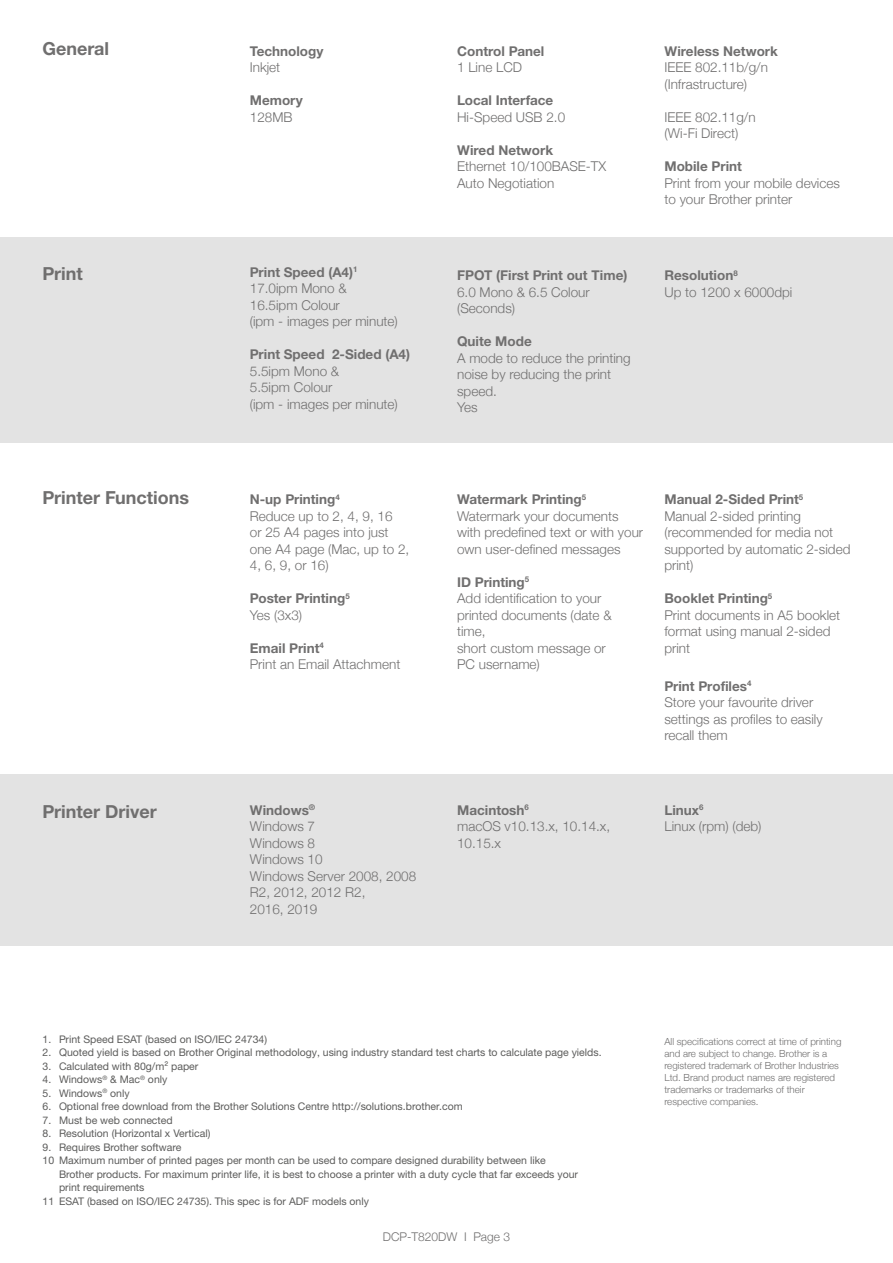
<style>
.page{position:relative;width:893px;height:1263px;background:#fff}
.page>*{position:absolute;margin:0;border:0;box-sizing:border-box;transform-origin:0 0}
.t1{font:700 18px "Helvetica Neue LTW1 G";color:#706f6f}
.t2{font:300 13.5px/16.5px "Helvetica Neue";color:#706f6f}
.t3{font:700 13.5px "Helvetica Neue LTW1 G";color:#706f6f}
.t4{font:300 12px "Helvetica Neue";color:#706f6f}
.t5{font:10.5px "Helvetica Neue LTW1 G";color:#5c5c5b}
.t6{font:300 9.75px/12px "Helvetica Neue";color:#706f6f}
</style>
<div class="page">
<div style="left:0;top:774px;width:893px;height:171px;background:#e3e3e3"></div>
<div style="left:0;top:237px;width:893px;height:206px;background:#e3e3e3"></div>
<h1 class="t1" style="left:43px;top:38px;width:68px">General</h1>
<p class="t3" style="left:250px;top:42px;width:75px">Technology</p>
<p class="t2" style="left:250px;top:58px;width:32px">Inkjet</p>
<p class="t3" style="left:250px;top:92px;width:54px">Memory</p>
<p class="t2" style="left:250px;top:108px;width:44px">128MB</p>
<h1 class="t1" style="left:43px;top:262px;width:42px">Print</h1>
<p class="t3" style="left:250px;top:264px;width:109px">Print Speed (A4)<sup>1</sup></p>
<p class="t2" style="left:250px;top:279px;width:150px">17.0ipm Mono &amp;<br>16.5ipm Colour<br>(ipm - images per minute)</p>
<p class="t3" style="left:250px;top:346px;width:162px">Print Speed 2-Sided (A4)</p>
<p class="t2" style="left:250px;top:362px;width:150px">5.5ipm Mono &amp;<br>5.5ipm Colour<br>(ipm - images per minute)</p>
<h1 class="t1" style="left:43px;top:486px;width:148px">Printer Functions</h1>
<p class="t3" style="left:250px;top:491px;width:91px">N-up Printing<sup>4</sup></p>
<p class="t2" style="left:250px;top:507px;width:161px">Reduce up to 2, 4, 9, 16<br>or 25 A4 pages into just one A4 page (Mac, up to 2,<br>4, 6, 9, or 16)</p>
<p class="t3" style="left:250px;top:590px;width:101px">Poster Printing<sup>5</sup></p>
<p class="t2" style="left:250px;top:606px;width:54px">Yes (3x3)</p>
<p class="t3" style="left:250px;top:640px;width:76px">Email Print<sup>4</sup></p>
<p class="t2" style="left:250px;top:655px;width:152px">Print an Email Attachment</p>
<h1 class="t1" style="left:43px;top:800px;width:116px">Printer Driver</h1>
<p class="t3" style="left:250px;top:802px;width:67px">Windows<sup>®</sup></p>
<p class="t2" style="left:250px;top:817px;width:168px">Windows 7<br>Windows 8<br>Windows 10<br>Windows Server 2008, 2008<br>R2, 2012, 2012 R2,<br>2016, 2019</p>
<p class="t3" style="left:457px;top:42px;width:89px">Control Panel</p>
<p class="t2" style="left:457px;top:58px;width:67px">1 Line LCD</p>
<p class="t3" style="left:457px;top:92px;width:98px">Local Interface</p>
<p class="t2" style="left:457px;top:108px;width:110px">Hi-Speed USB 2.0</p>
<p class="t3" style="left:457px;top:141px;width:98px">Wired Network</p>
<p class="t2" style="left:457px;top:157px;width:151px">Ethernet 10/100BASE-TX<br>Auto Negotiation</p>
<p class="t3" style="left:457px;top:267px;width:172px">FPOT (First Print out Time)</p>
<p class="t2" style="left:457px;top:283px;width:134px">6.0 Mono &amp; 6.5 Colour (Seconds)</p>
<p class="t3" style="left:457px;top:333px;width:76px">Quite Mode</p>
<p class="t2" style="left:457px;top:349px;width:175px">A mode to reduce the printing noise by reducing the print speed.<br>Yes</p>
<p class="t3" style="left:664px;top:42px;width:115px">Wireless Network</p>
<p class="t2" style="left:664px;top:58px;width:105px">IEEE 802.11b/g/n (Infrastructure)</p>
<p class="t2" style="left:664px;top:108px;width:93px">IEEE 802.11g/n (Wi-Fi Direct)</p>
<p class="t3" style="left:664px;top:158px;width:79px">Mobile Print</p>
<p class="t2" style="left:664px;top:174px;width:177px">Print from your mobile devices to your Brother printer</p>
<p class="t3" style="left:664px;top:267px;width:75px">Resolution<sup>8</sup></p>
<p class="t2" style="left:664px;top:283px;width:130px">Up to 1200 x 6000dpi</p>
<p class="t3" style="left:457px;top:491px;width:130px">Watermark Printing<sup>5</sup></p>
<p class="t2" style="left:457px;top:507px;width:188px">Watermark your documents with predefined text or with your own user-defined messages</p>
<p class="t3" style="left:457px;top:574px;width:74px">ID Printing<sup>5</sup></p>
<p class="t2" style="left:457px;top:589px;width:156px">Add identification to your printed documents (date &amp; time,<br>short custom message or<br>PC username)</p>
<p class="t3" style="left:664px;top:491px;width:140px">Manual 2-Sided Print<sup>5</sup></p>
<p class="t2" style="left:664px;top:507px;width:188px">Manual 2-sided printing (recommended for media not supported by automatic 2-sided print)</p>
<p class="t3" style="left:664px;top:590px;width:109px">Booklet Printing<sup>5</sup></p>
<p class="t2" style="left:664px;top:606px;width:177px">Print documents in A5 booklet format using manual 2-sided print</p>
<p class="t3" style="left:664px;top:678px;width:89px">Print Profiles<sup>4</sup></p>
<p class="t2" style="left:664px;top:693px;width:160px">Store your favourite driver settings as profiles to easily recall them</p>
<p class="t3" style="left:457px;top:802px;width:73px">Macintosh<sup>6</sup></p>
<p class="t2" style="left:457px;top:817px;width:155px">macOS v10.13.x, 10.14.x,<br>10.15.x</p>
<p class="t3" style="left:664px;top:802px;width:41px">Linux<sup>6</sup></p>
<p class="t2" style="left:664px;top:817px;width:99px">Linux (rpm) (deb)</p>
<p class="t5" style="left:43px;top:1032px;width:226px">1. Print Speed ESAT (based on ISO/IEC 24734)</p>
<p class="t5" style="left:43px;top:1046px;width:561px">2. Quoted yield is based on Brother Original methodology, using industry standard test charts to calculate page yields.</p>
<p class="t5" style="left:43px;top:1059px;width:157px">3. Calculated with 80g/m² paper</p>
<p class="t5" style="left:43px;top:1073px;width:126px">4. Windows<sup>®</sup> &amp; Mac<sup>®</sup> only</p>
<p class="t5" style="left:43px;top:1086px;width:89px">5. Windows<sup>®</sup> only</p>
<p class="t5" style="left:43px;top:1100px;width:422px">6. Optional free download from the Brother Solutions Centre http://solutions.brother.com</p>
<p class="t5" style="left:43px;top:1113px;width:132px">7. Must be web connected</p>
<p class="t5" style="left:43px;top:1127px;width:169px">8. Resolution (Horizontal x Vertical)</p>
<p class="t5" style="left:43px;top:1140px;width:140px">9. Requires Brother software</p>
<p class="t5" style="left:43px;top:1154px;width:505px">10 Maximum number of printed pages per month can be used to compare designed durability between like</p>
<p class="t5" style="left:59px;top:1167px;width:520px">Brother products. For maximum printer life, it is best to choose a printer with a duty cycle that far exceeds your</p>
<p class="t5" style="left:59px;top:1181px;width:87px">print requirements</p>
<p class="t5" style="left:43px;top:1194px;width:328px">11 ESAT (based on ISO/IEC 24735). This spec is for ADF models only</p>
<p class="t4" style="left:383px;top:1226px;width:129px">DCP-T820DW I Page 3</p>
<p class="t6" style="left:664px;top:1034px;width:178px">All specifications correct at time of printing and are subject to change. Brother is a registered trademark of Brother Industries Ltd. Brand product names are registered trademarks or trademarks of their respective companies.</p>
</div>
